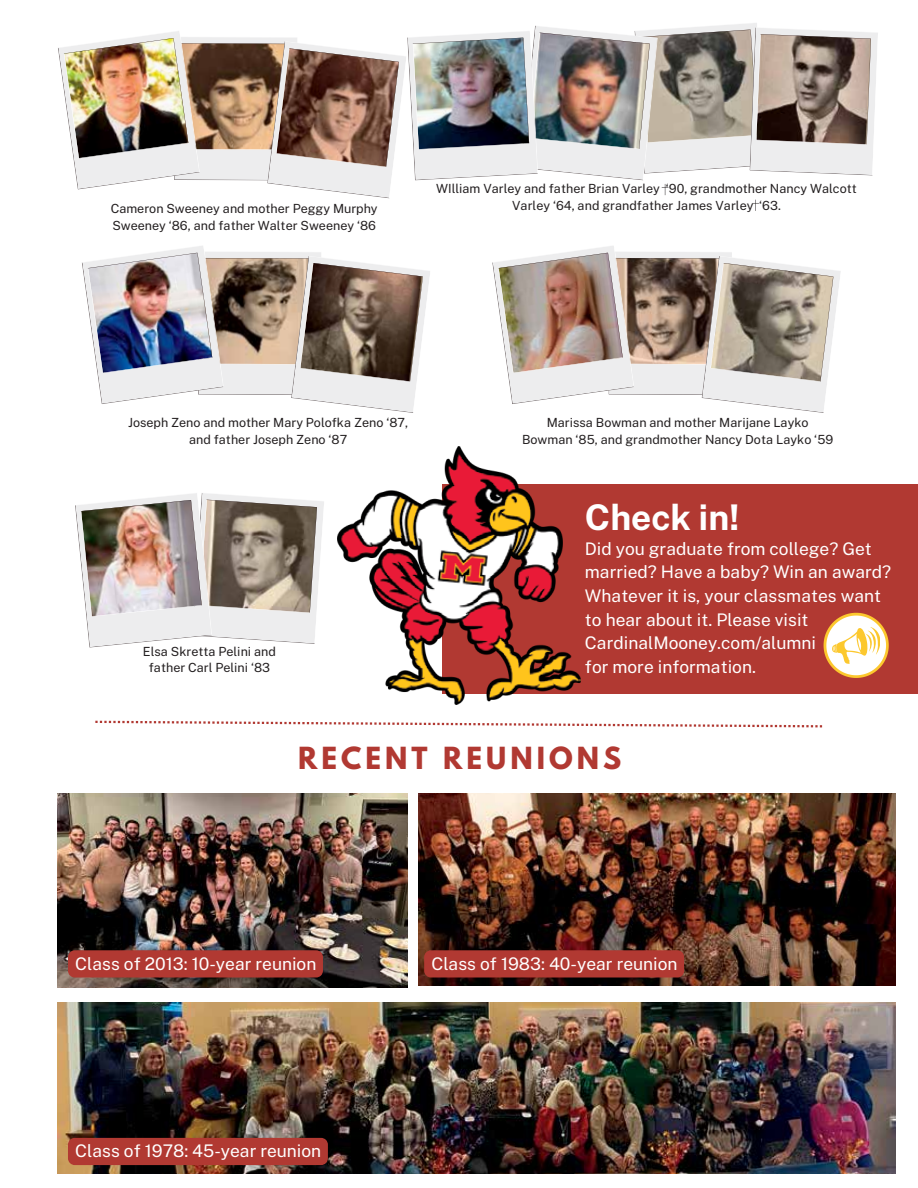
<style>
.page{position:relative;width:918px;height:1188px;background:#fff}
.page>*{position:absolute;margin:0;border:0;box-sizing:border-box;transform-origin:0 0}
.t1{font:700 35.4px "Public Sans";color:#fff}
.t2{font:700 27px "League Spartan";letter-spacing:.15em;color:#b13932}
.t3{font:17.4px/23.5px "Public Sans";color:#fff}
.t4{font:12.6px/16.8px "Public Sans";color:#231f20;text-align:center}
</style>
<div class="page">
<img style="left:492px;top:246px;width:349px;height:167px">
<img style="left:75px;top:493px;width:249px;height:155px">
<img style="left:82px;top:246px;width:348px;height:167px">
<img style="left:58px;top:23px;width:820px;height:188px">
<div style="left:442px;top:484px;width:476px;height:210px;background:#b13932"></div>
<svg style="left:95px;top:721px;width:727px;height:6px"></svg>
<img style="left:58px;top:1002px;width:838px;height:171px">
<img style="left:58px;top:794px;width:350px;height:193px">
<img style="left:419px;top:794px;width:477px;height:191px">
<svg style="left:824px;top:613px;width:65px;height:65px"></svg>
<img style="left:338px;top:447px;width:243px;height:257px">
<svg style="left:68px;top:950px;width:255px;height:28px;background:#ad3832"></svg>
<svg style="left:424px;top:950px;width:260px;height:28px;background:#ac3730"></svg>
<div style="left:68px;top:1138px;width:260px;height:27px;background:#b13932"></div>
<p class="t4" style="left:111px;top:199px;width:268px;text-align:left">Cameron Sweeney and mother Peggy Murphy<br>Sweeney ‘86, and father Walter Sweeney ‘86</p>
<p class="t4" style="left:436px;top:179px;width:422px">WIlliam Varley and father Brian Varley ‘90, grandmother Nancy Walcott<br>Varley ‘64, and grandfather James Varley ‘63.</p>
<p class="t4" style="left:128px;top:414px;width:282px">Joseph Zeno and mother Mary Polofka Zeno ‘87, and father Joseph Zeno ‘87</p>
<p class="t4" style="left:143px;top:642px;width:135px">Elsa Skretta Pelini and father Carl Pelini ‘83</p>
<p class="t4" style="left:522px;top:414px;width:313px">Marissa Bowman and mother Marijane Layko<br>Bowman ‘85, and grandmother Nancy Dota Layko ‘59</p>
<h1 class="t1" style="left:585px;top:491px;width:156px">Check in!</h1>
<h3 class="t3" style="left:585px;top:536px;width:308px">Did you graduate from college? Get married? Have a baby? Win an award?<br>Whatever it is, your classmates want to hear about it. Please visit<br>CardinalMooney.com/alumni<br>for more information.</h3>
<h2 class="t2" style="left:298px;top:737px;width:325px">RECENT REUNIONS</h2>
<h3 class="t3" style="left:75px;top:950px;width:243px">Class of 2013: 10-year reunion</h3>
<h3 class="t3" style="left:432px;top:950px;width:248px">Class of 1983: 40-year reunion</h3>
<h3 class="t3" style="left:75px;top:1138px;width:248px">Class of 1978: 45-year reunion</h3>
</div>
